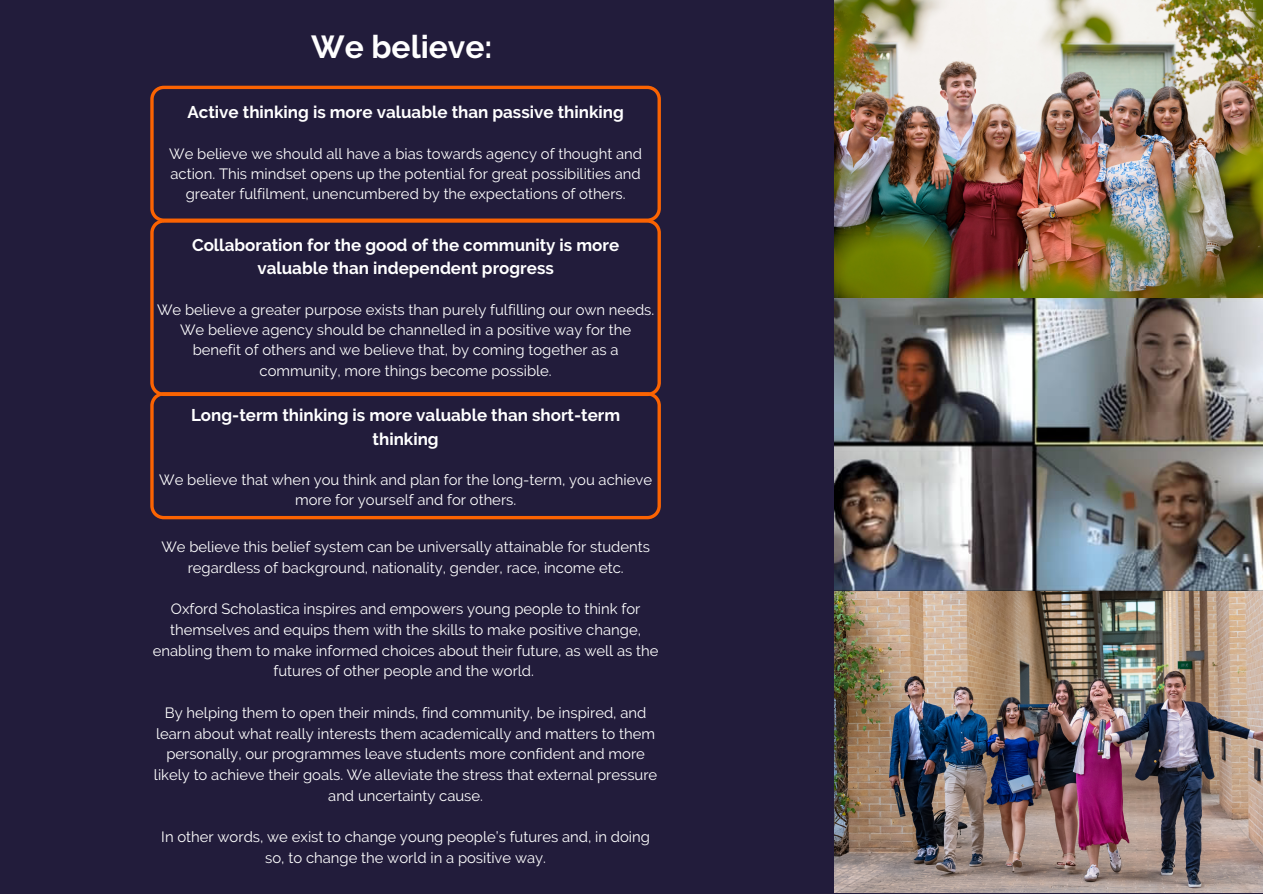
<style>
.page{position:relative;width:1263px;height:894px;background:#fff}
.page>*{position:absolute;margin:0;border:0;box-sizing:border-box;transform-origin:0 0}
.t1{font:700 31.8px "Raleway";color:#fff}
.t2{font:700 16.95px/23.5px "Raleway";color:#fff;text-align:center}
.t3{font:14.85px/20.7px "Raleway";color:#fff;text-align:center}
</style>
<div class="page">
<div style="left:0;top:0;width:1263px;height:893px;background:#221c3b"></div>
<svg style="left:150px;top:86px;width:511px;height:133px"></svg>
<svg style="left:150px;top:219px;width:511px;height:173px"></svg>
<svg style="left:150px;top:392px;width:511px;height:127px"></svg>
<img style="left:835px;top:0;width:428px;height:591px">
<img style="left:835px;top:591px;width:428px;height:301px">
<h1 class="t1" style="left:311px;top:28px;width:182px">We believe:</h1>
<p class="t2" style="left:187px;top:100px;width:438px">Active thinking is more valuable than passive thinking</p>
<p class="t3" style="left:169px;top:143px;width:474px;line-height:20.2px">We believe we should all have a bias towards agency of thought and action. This mindset opens up the potential for great possibilities and greater fulfilment, unencumbered by the expectations of others.</p>
<p class="t2" style="left:192px;top:233px;width:429px">Collaboration for the good of the community is more valuable than independent progress</p>
<p class="t3" style="left:157px;top:299px;width:499px;line-height:20.2px">We believe a greater purpose exists than purely fulfilling our own needs.<br>We believe agency should be channelled in a positive way for the benefit of others and we believe that, by coming together as a community, more things become possible.</p>
<p class="t2" style="left:191px;top:403px;width:431px">Long-term thinking is more valuable than short-term thinking</p>
<p class="t3" style="left:159px;top:469px;width:494px;line-height:20.2px">We believe that when you think and plan for the long-term, you achieve more for yourself and for others.</p>
<p class="t3" style="left:161px;top:536px;width:490px">We believe this belief system can be universally attainable for students regardless of background, nationality, gender, race, income etc.</p>
<p class="t3" style="left:153px;top:598px;width:507px">Oxford Scholastica inspires and empowers young people to think for themselves and equips them with the skills to make positive change, enabling them to make informed choices about their future, as well as the futures of other people and the world.</p>
<p class="t3" style="left:154px;top:702px;width:505px">By helping them to open their minds, find community, be inspired, and learn about what really interests them academically and matters to them personally, our programmes leave students more confident and more likely to achieve their goals. We alleviate the stress that external pressure and uncertainty cause.</p>
<p class="t3" style="left:161px;top:826px;width:490px">In other words, we exist to change young people’s futures and, in doing so, to change the world in a positive way.</p>
</div>
